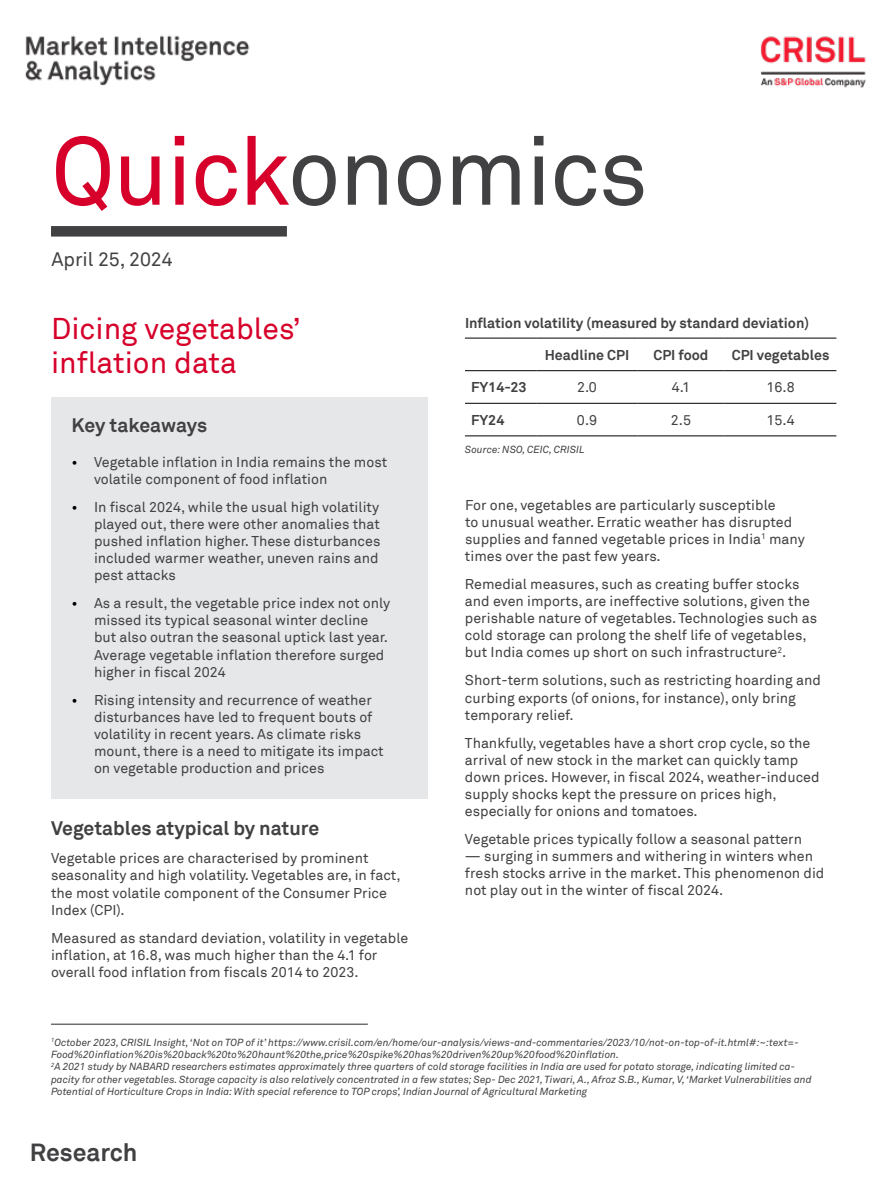
<style>
.page{position:relative;width:893px;height:1191px;background:#fff}
.page>*{position:absolute;margin:0;border:0;box-sizing:border-box;transform-origin:0 0}
.t1{font:95.25px "Akkurat Pro";letter-spacing:-.02em;color:#414042}
.t2{font:30px/33.6px "Akkurat Pro";color:#d6002a}
.t3{font:700 24.75px "Akkurat Pro";color:#414042}
.t4{font:700 19.5px "Akkurat Pro";color:#414042}
.t5{font:19.5px "Akkurat Pro";color:#414042}
.t6{font:14.25px/17.1px "Akkurat Pro";color:#414042}
.t7{font:700 14.25px "Akkurat Pro";color:#414042}
.t8{font:italic 10.2px/12.3px "Akkurat";color:#414042}
.s1{color:#d6002a}
.s2{font-size:14.55px;color:#000}
</style>
<div class="page">
<img style="left:25px;top:35px;width:841px;height:53px">
<div style="left:51px;top:397px;width:376px;height:401px;background:#e6e7e8"></div>
<div style="left:51px;top:226px;width:236px;height:10px;background:#414042"></div>
<hr style="left:51px;top:1023px;width:317px;height:1px;background:#414042">
<hr style="left:465px;top:370px;width:72px;height:1px;background:#000">
<hr style="left:537px;top:370px;width:100px;height:1px;background:#000">
<hr style="left:637px;top:370px;width:88px;height:1px;background:#000">
<hr style="left:725px;top:370px;width:111px;height:1px;background:#000">
<hr style="left:465px;top:403px;width:72px;height:1px;background:#000">
<hr style="left:537px;top:403px;width:100px;height:1px;background:#000">
<hr style="left:637px;top:403px;width:88px;height:1px;background:#000">
<hr style="left:725px;top:403px;width:111px;height:1px;background:#000">
<hr style="left:465px;top:435px;width:72px;height:1px;background:#000">
<hr style="left:537px;top:435px;width:100px;height:1px;background:#000">
<hr style="left:637px;top:435px;width:88px;height:1px;background:#000">
<hr style="left:725px;top:435px;width:111px;height:1px;background:#000">
<hr style="left:465px;top:338px;width:72px;height:1px;background:#000">
<hr style="left:537px;top:338px;width:100px;height:1px;background:#000">
<hr style="left:637px;top:338px;width:88px;height:1px;background:#000">
<hr style="left:725px;top:338px;width:111px;height:1px;background:#000">
<h1 class="t1" style="left:51px;top:116px;width:599px"><span class="s1">Quick</span>onomics</h1>
<h3 class="t5" style="left:51px;top:247px;width:123px">April 25, 2024</h3>
<h2 class="t2" style="left:51px;top:313px;width:251px">Dicing vegetables’ inflation data</h2>
<h3 class="t4" style="left:72px;top:412px;width:137px">Key takeaways</h3>
<p class="t6" style="left:94px;top:454px;width:295px;text-indent:-22px"><span class="s2">•</span> Vegetable inflation in India remains the most volatile component of food inflation</p>
<p class="t6" style="left:94px;top:499px;width:288px;text-align:justify;text-indent:-22px"><span class="s2">•</span> In fiscal 2024, while the usual high volatility played out, there were other anomalies that pushed inflation higher. These disturbances included warmer weather, uneven rains and pest attacks</p>
<p class="t6" style="left:94px;top:595px;width:298px;text-indent:-22px"><span class="s2">•</span> As a result, the vegetable price index not only missed its typical seasonal winter decline but also outran the seasonal uptick last year.<br>Average vegetable inflation therefore surged higher in fiscal 2024</p>
<p class="t6" style="left:94px;top:691px;width:291px;text-indent:-22px"><span class="s2">•</span> Rising intensity and recurrence of weather disturbances have led to frequent bouts of volatility in recent years. As climate risks mount, there is a need to mitigate its impact on vegetable production and prices</p>
<h3 class="t4" style="left:51px;top:816px;width:270px">Vegetables atypical by nature</h3>
<p class="t6" style="left:51px;top:850px;width:351px">Vegetable prices are characterised by prominent seasonality and high volatility. Vegetables are, in fact, the most volatile component of the Consumer Price Index (CPI).</p>
<p class="t6" style="left:51px;top:929px;width:359px">Measured as standard deviation, volatility in vegetable inflation, at 16.8, was much higher than the 4.1 for overall food inflation from fiscals 2014 to 2023.</p>
<p class="t7" style="left:465px;top:314px;width:346px">Inflation volatility (measured by standard deviation)</p>
<p class="t7" style="left:545px;top:345px;width:86px">Headline CPI</p>
<p class="t7" style="left:653px;top:345px;width:57px">CPI food</p>
<p class="t7" style="left:732px;top:345px;width:99px">CPI vegetables</p>
<p class="t7" style="left:471px;top:378px;width:57px">FY14-23</p>
<p class="t6" style="left:577px;top:379px;width:21px">2.0</p>
<p class="t6" style="left:672px;top:379px;width:20px">4.1</p>
<p class="t6" style="left:766px;top:379px;width:30px">16.8</p>
<p class="t7" style="left:471px;top:411px;width:35px">FY24</p>
<p class="t6" style="left:577px;top:411px;width:22px">0.9</p>
<p class="t6" style="left:671px;top:411px;width:22px">2.5</p>
<p class="t6" style="left:766px;top:411px;width:30px">15.4</p>
<p class="t8" style="left:465px;top:444px;width:121px">Source: NSO, CEIC, CRISIL</p>
<p class="t6" style="left:465px;top:496px;width:341px">For one, vegetables are particularly susceptible<br>to unusual weather. Erratic weather has disrupted supplies and fanned vegetable prices in India<sup>1</sup> many times over the past few years.</p>
<p class="t6" style="left:465px;top:576px;width:354px">Remedial measures, such as creating buffer stocks and even imports, are ineffective solutions, given the perishable nature of vegetables. Technologies such as cold storage can prolong the shelf life of vegetables, but India comes up short on such infrastructure<sup>2</sup>.</p>
<p class="t6" style="left:465px;top:672px;width:357px">Short-term solutions, such as restricting hoarding and curbing exports (of onions, for instance), only bring temporary relief.</p>
<p class="t6" style="left:465px;top:734px;width:356px">Thankfully, vegetables have a short crop cycle, so the arrival of new stock in the market can quickly tamp down prices. However, in fiscal 2024, weather-induced supply shocks kept the pressure on prices high, especially for onions and tomatoes.</p>
<p class="t6" style="left:465px;top:830px;width:339px">Vegetable prices typically follow a seasonal pattern</p>
<p class="t6" style="left:465px;top:848px;width:361px">— surging in summers and withering in winters when fresh stocks arrive in the market. This phenomenon did not play out in the winter of fiscal 2024.</p>
<p class="t8" style="left:51px;top:1036px;width:762px"><sup>1</sup>October 2023, CRISIL Insight, ‘Not on TOP of it’ https://www.crisil.com/en/home/our-analysis/views-and-commentaries/2023/10/not-on-top-of-it.html#:~:text=- Food%20inflation%20is%20back%20to%20haunt%20the,price%20spike%20has%20driven%20up%20food%20inflation.<br><sup>2</sup>A 2021 study by NABARD researchers estimates approximately three quarters of cold storage facilities in India are used for potato storage, indicating limited ca&shy;pacity for other vegetables. Storage capacity is also relatively concentrated in a few states; Sep- Dec 2021, Tiwari, A., Afroz S.B., Kumar, V, ‘Market Vulnerabilities and Potential of Horticulture Crops in India: With special reference to TOP crops’, Indian Journal of Agricultural Marketing</p>
<h3 class="t3" style="left:30px;top:1136px;width:109px">Research</h3>
</div>
